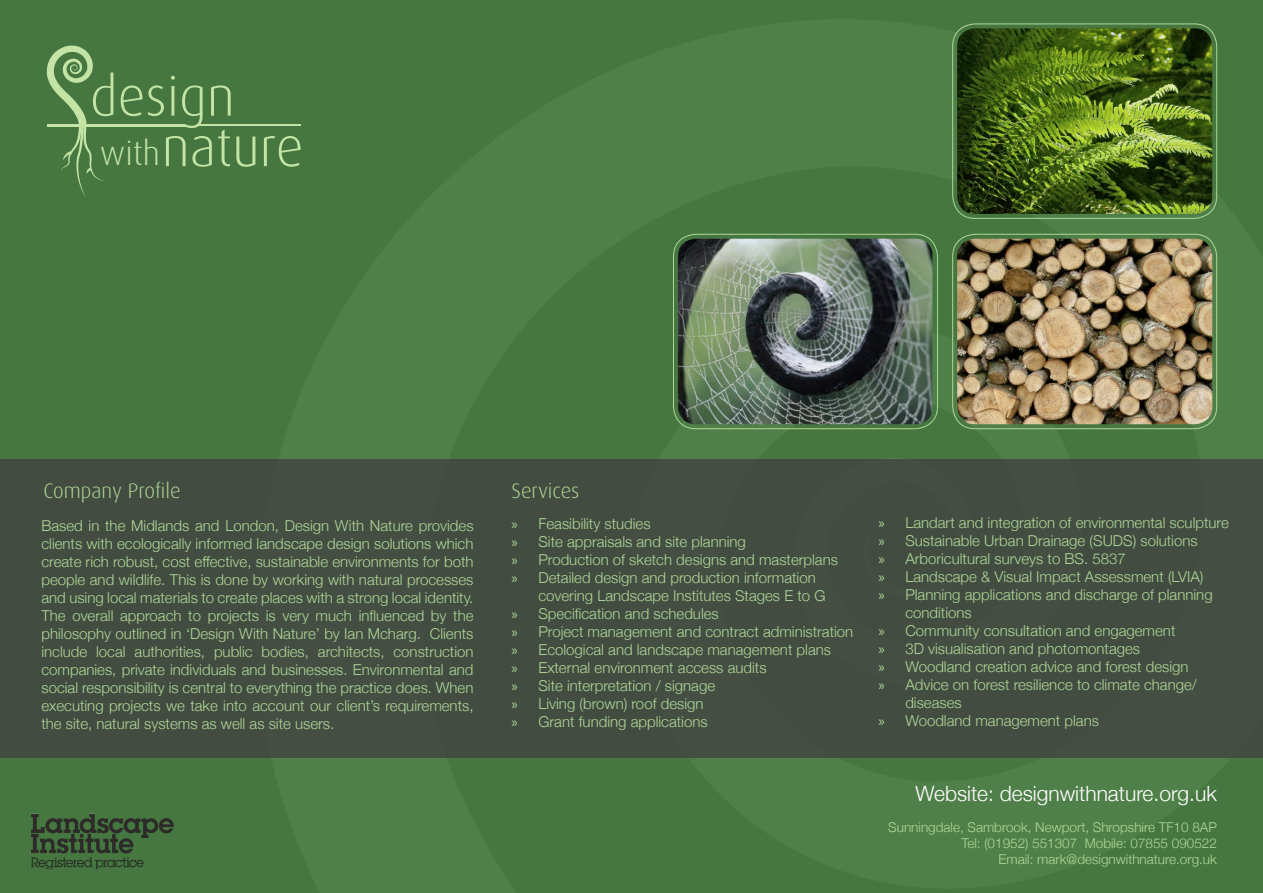
<style>
.page{position:relative;width:1263px;height:893px;background:#467741}
.page>*{position:absolute;margin:0;border:0;box-sizing:border-box;transform-origin:0 0}
.t1{font:300 33.75px "Dax";color:#c4e4a6}
.t2{font:300 21px "Helvetica Neue";color:#fff}
.t3{font:300 21px "Dax";color:#b0d796}
.t4{font:300 15px/18px "Helvetica Neue";color:#b0d796}
.t5{font:300 13.5px "Helvetica Neue";color:#b0d796}
.s1{font-family:"Myriad Pro";font-weight:400}
</style>
<div class="page">
<div style="left:0;top:459px;width:1263px;height:299px;background:#424c41"></div>
<svg style="left:166px;top:136px;width:20px;height:30px"></svg>
<svg style="left:192px;top:136px;width:20px;height:31px"></svg>
<svg style="left:218px;top:129px;width:12px;height:37px"></svg>
<svg style="left:236px;top:137px;width:19px;height:30px"></svg>
<svg style="left:264px;top:136px;width:37px;height:31px"></svg>
<hr style="left:48px;top:124px;width:137px;height:2px;background:#c4e4a6">
<hr style="left:198px;top:124px;width:103px;height:2px;background:#c4e4a6">
<svg style="left:46px;top:45px;width:67px;height:152px"></svg>
<svg style="left:121px;top:85px;width:21px;height:31px"></svg>
<svg style="left:148px;top:85px;width:16px;height:31px"></svg>
<svg style="left:171px;top:76px;width:4px;height:4px"></svg>
<hr style="left:171px;top:86px;width:3px;height:30px;background:#c4e4a6">
<svg style="left:182px;top:85px;width:21px;height:43px"></svg>
<svg style="left:211px;top:85px;width:20px;height:31px"></svg>
<img style="left:957px;top:239px;width:255px;height:185px">
<div style="left:952px;top:234px;width:265px;height:195px;border:1px solid #b0d796;border-radius:23px"></div>
<img style="left:678px;top:239px;width:254px;height:185px">
<div style="left:673px;top:234px;width:265px;height:195px;border:1px solid #b0d796;border-radius:23px"></div>
<img style="left:957px;top:28px;width:255px;height:186px">
<div style="left:952px;top:24px;width:265px;height:195px;border:1px solid #b0d796;border-radius:23px"></div>
<img style="left:30px;top:813px;width:144px;height:56px">
<h1 class="t1" style="left:100px;top:135px;width:62px">with</h1>
<p class="t3" style="left:44px;top:479px;width:139px">Company Profile</p>
<p class="t3" style="left:511px;top:479px;width:70px">Services</p>
<p class="t4" style="left:511px;top:513px;width:141px"><span class="s1">»</span> Feasibility studies</p>
<p class="t4" style="left:511px;top:531px;width:236px"><span class="s1">»</span> Site appraisals and site planning</p>
<p class="t4" style="left:511px;top:549px;width:328px"><span class="s1">»</span> Production of sketch designs and masterplans</p>
<p class="t4" style="left:538px;top:567px;width:289px;text-indent:-27px"><span class="s1">»</span> Detailed design and production information covering Landscape Institutes Stages E to G</p>
<p class="t4" style="left:511px;top:603px;width:209px"><span class="s1">»</span> Specification and schedules</p>
<p class="t4" style="left:511px;top:621px;width:343px"><span class="s1">»</span> Project management and contract administration</p>
<p class="t4" style="left:511px;top:639px;width:321px"><span class="s1">»</span> Ecological and landscape management plans</p>
<p class="t4" style="left:511px;top:657px;width:257px"><span class="s1">»</span> External environment access audits</p>
<p class="t4" style="left:511px;top:675px;width:205px"><span class="s1">»</span> Site interpretation / signage</p>
<p class="t4" style="left:511px;top:693px;width:194px"><span class="s1">»</span> Living (brown) roof design</p>
<p class="t4" style="left:511px;top:711px;width:198px"><span class="s1">»</span> Grant funding applications</p>
<p class="t4" style="left:41px;top:516px;width:434px;text-align:justify">Based in the Midlands and London, Design With Nature provides clients with ecologically informed landscape design solutions which create rich robust, cost effective, sustainable environments for both people and wildlife. This is done by working with natural processes and using local materials to create places with a strong local identity.<br>The overall approach to projects is very much influenced by the philosophy outlined in ‘Design With Nature’ by Ian Mcharg. Clients include local authorities, public bodies, architects, construction companies, private individuals and businesses. Environmental and social responsibility is central to everything the practice does. When executing projects we take into account our client’s requirements, the site, natural systems as well as site users.</p>
<p class="t4" style="left:878px;top:512px;width:352px"><span class="s1">»</span> Landart and integration of environmental sculpture</p>
<p class="t4" style="left:878px;top:530px;width:321px"><span class="s1">»</span> Sustainable Urban Drainage (SUDS) solutions</p>
<p class="t4" style="left:878px;top:548px;width:249px"><span class="s1">»</span> Arboricultural surveys to BS. 5837</p>
<p class="t4" style="left:878px;top:566px;width:327px"><span class="s1">»</span> Landscape &amp; Visual Impact Assessment (LVIA)</p>
<p class="t4" style="left:905px;top:584px;width:309px;text-indent:-27px"><span class="s1">»</span> Planning applications and discharge of planning conditions</p>
<p class="t4" style="left:878px;top:620px;width:299px"><span class="s1">»</span> Community consultation and engagement</p>
<p class="t4" style="left:878px;top:638px;width:263px"><span class="s1">»</span> 3D visualisation and photomontages</p>
<p class="t4" style="left:878px;top:656px;width:312px"><span class="s1">»</span> Woodland creation advice and forest design</p>
<p class="t4" style="left:905px;top:674px;width:293px;text-indent:-27px"><span class="s1">»</span> Advice on forest resilience to climate change/ diseases</p>
<p class="t4" style="left:878px;top:710px;width:222px"><span class="s1">»</span> Woodland management plans</p>
<p class="t2" style="left:915px;top:776px;width:303px">Website: designwithnature.org.uk</p>
<p class="t5" style="left:888px;top:816px;width:330px">Sunningdale, Sambrook, Newport, Shropshire TF10 8AP</p>
<p class="t5" style="left:961px;top:832px;width:257px">Tel: (01952) 551307 Mobile: 07855 090522</p>
<p class="t5" style="left:998px;top:848px;width:220px">Email: mark@designwithnature.org.uk</p>
</div>
